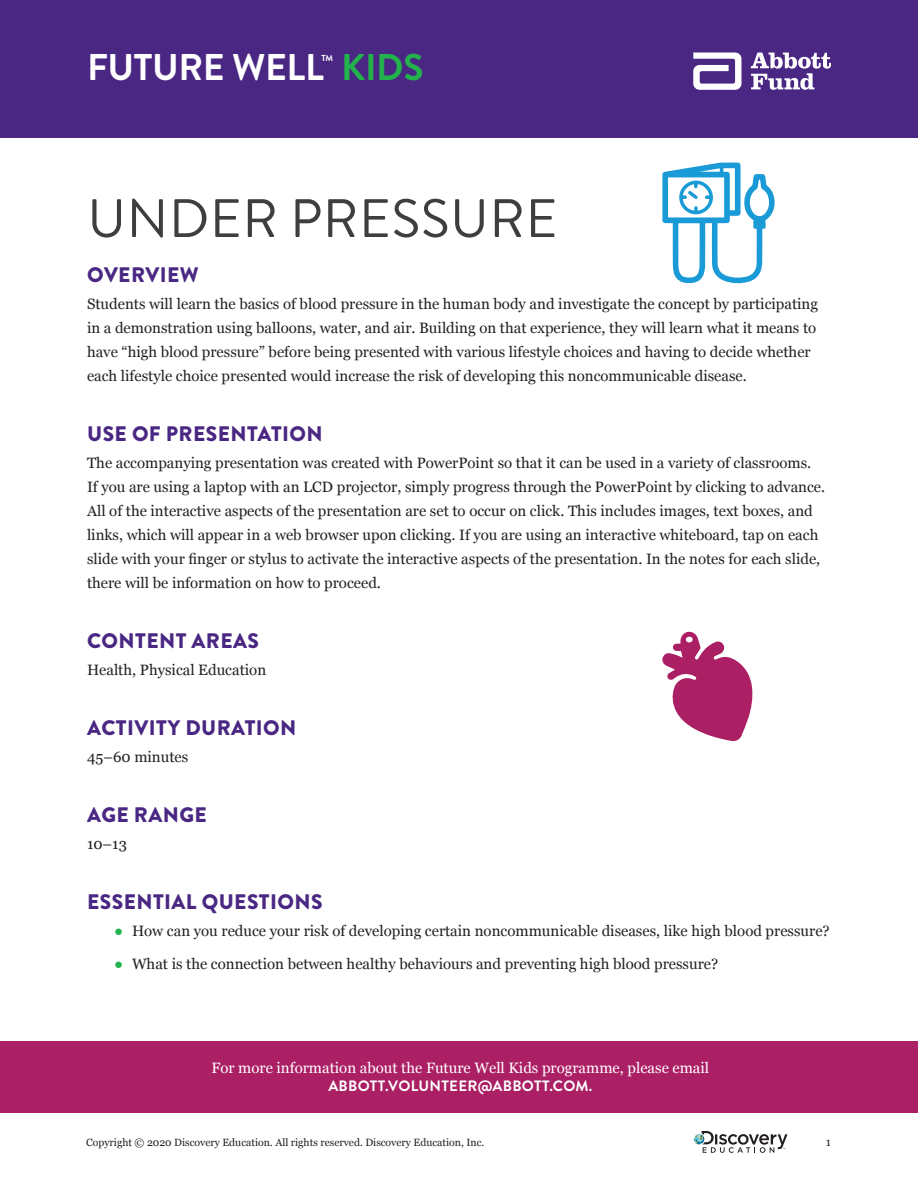
<style>
.page{position:relative;width:918px;height:1188px;background:#fff}
.page>*{position:absolute;margin:0;border:0;box-sizing:border-box;transform-origin:0 0}
.t1{font:54px "Brandon Grotesque";letter-spacing:.01em;color:#3e3e3f}
.t2{font:700 37.2px "Brandon Grotesque";letter-spacing:-.01em;color:#fff}
.t3{font:900 21px "Brandon Grotesque";letter-spacing:.02em;color:#4a2783}
.t4{font:15px/24px "Georgia";color:#231f20}
.t5{font:15px "Georgia";color:#fff}
.t6{font:700 15px "Brandon Grotesque";letter-spacing:.02em;color:#fff}
.t7{font:12px "Georgia";color:#323232}
.t8{font:10.5px "Georgia";color:#231f20}
.t9{font:700 8.7px "Brandon Grotesque";color:#fff}
.s1{color:#23b24b}
.s2{font-family:"Arial";color:#23b24b}
</style>
<div class="page">
<svg style="left:694px;top:1131px;width:94px;height:22px"></svg>
<div style="left:0;top:0;width:918px;height:138px;background:#4a2783"></div>
<svg style="left:751px;top:53px;width:80px;height:37px"></svg>
<svg style="left:693px;top:52px;width:48px;height:38px"></svg>
<svg style="left:662px;top:631px;width:91px;height:111px"></svg>
<svg style="left:662px;top:163px;width:113px;height:121px"></svg>
<div style="left:0;top:1041px;width:918px;height:72px;background:#ab1f64"></div>
<h2 class="t2" style="left:87px;top:42px;width:338px">FUTURE WELL <span class="s1">KIDS</span></h2>
<p class="t9" style="left:321px;top:52px;width:13px">TM</p>
<h1 class="t1" style="left:87px;top:181px;width:472px">UNDER PRESSURE</h1>
<h3 class="t3" style="left:87px;top:260px;width:113px">OVERVIEW</h3>
<p class="t4" style="left:87px;top:291px;width:733px">Students will learn the basics of blood pressure in the human body and investigate the concept by participating in a demonstration using balloons, water, and air. Building on that experience, they will learn what it means to have “high blood pressure” before being presented with various lifestyle choices and having to decide whether each lifestyle choice presented would increase the risk of developing this noncommunicable disease.</p>
<h3 class="t3" style="left:87px;top:419px;width:237px">USE OF PRESENTATION</h3>
<p class="t4" style="left:87px;top:450px;width:740px">The accompanying presentation was created with PowerPoint so that it can be used in a variety of classrooms.<br>If you are using a laptop with an LCD projector, simply progress through the PowerPoint by clicking to advance.<br>All of the interactive aspects of the presentation are set to occur on click. This includes images, text boxes, and links, which will appear in a web browser upon clicking. If you are using an interactive whiteboard, tap on each slide with your finger or stylus to activate the interactive aspects of the presentation. In the notes for each slide, there will be information on how to proceed.</p>
<h3 class="t3" style="left:87px;top:626px;width:173px">CONTENT AREAS</h3>
<p class="t4" style="left:87px;top:657px;width:181px">Health, Physical Education</p>
<h3 class="t3" style="left:87px;top:713px;width:211px">ACTIVITY DURATION</h3>
<p class="t4" style="left:87px;top:744px;width:103px">45–60 minutes</p>
<h3 class="t3" style="left:87px;top:800px;width:121px">AGE RANGE</h3>
<p class="t4" style="left:87px;top:831px;width:42px">10–13</p>
<h3 class="t3" style="left:87px;top:887px;width:237px">ESSENTIAL QUESTIONS</h3>
<p class="t4" style="left:114px;top:918px;width:717px"><span class="s2">●</span> How can you reduce your risk of developing certain noncommunicable diseases, like high blood pressure?</p>
<p class="t4" style="left:114px;top:951px;width:606px"><span class="s2">●</span> What is the connection between healthy behaviours and preventing high blood pressure?</p>
<p class="t5" style="left:211px;top:1057px;width:499px">For more information about the Future Well Kids programme, please email</p>
<p class="t6" style="left:328px;top:1076px;width:266px">ABBOTT.VOLUNTEER@ABBOTT.COM.</p>
<p class="t8" style="left:86px;top:1135px;width:400px">Copyright © 2020 Discovery Education. All rights reserved. Discovery Education, Inc.</p>
<p class="t7" style="left:826px;top:1133px;width:7px">1</p>
</div>
